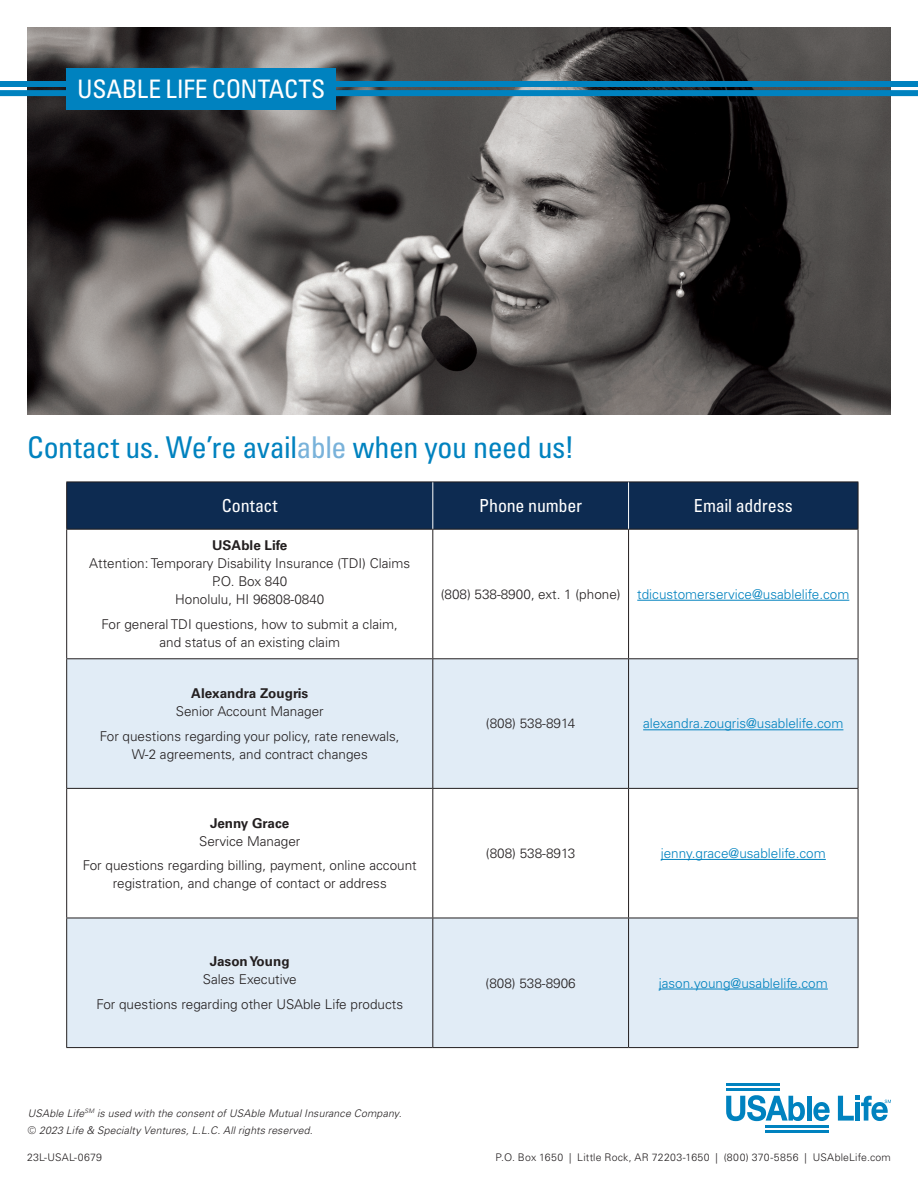
<style>
.page{position:relative;width:918px;height:1188px;background:#fff}
.page>*{position:absolute;margin:0;border:0;box-sizing:border-box;transform-origin:0 0}
.t1{font:condensed 30px "Univers LT Pro";letter-spacing:-.015em;color:#0082bf}
.t2{font:condensed 25.5px "Univers LT Pro";letter-spacing:-.005em;color:#fff}
.t3{font:condensed 18px "Univers LT Pro";letter-spacing:-.01em;color:#fff}
.t4{font:300 13.5px/18px "Univers LT Pro 45";color:#231f20;text-align:center}
.t5{font:300 13.5px "Univers LT Pro 45";color:#0082bf}
.t6{font:700 13.5px "Univers LT Pro 65";color:#231f20}
.t7{font:italic 300 10.5px "Univers LT Pro 45";letter-spacing:.015em;color:#231f20}
.t8{font:300 10.5px "Univers LT Pro 45";letter-spacing:.02em;color:#231f20}
.s1{color:#79b2da}
</style>
<div class="page">
<img style="left:27px;top:27px;width:864px;height:388px">
<div style="left:0;top:81px;width:918px;height:6px;background:#0082bf"></div>
<div style="left:0;top:90px;width:918px;height:6px;background:#0082bf"></div>
<div style="left:66px;top:68px;width:270px;height:41px;background:#0082bf"></div>
<svg style="left:726px;top:1095px;width:79px;height:26px"></svg>
<div style="left:807px;top:1096px;width:5px;height:25px;background:#0082bf"></div>
<svg style="left:813px;top:1102px;width:17px;height:19px"></svg>
<hr style="left:726px;top:1083px;width:53px;height:3px;background:#0082bf">
<hr style="left:726px;top:1088px;width:53px;height:3px;background:#0082bf">
<hr style="left:766px;top:1125px;width:63px;height:3px;background:#0082bf">
<hr style="left:766px;top:1130px;width:63px;height:3px;background:#0082bf">
<svg style="left:838px;top:1096px;width:53px;height:25px"></svg>
<div style="left:67px;top:483px;width:791px;height:46px;background:#0d2b51"></div>
<svg style="left:67px;top:659px;width:791px;height:388px;fill:#e1ecf6"></svg>
<hr style="left:66px;top:530px;width:1px;height:128px;background:#231f20">
<hr style="left:432px;top:530px;width:1px;height:128px;background:#231f20">
<hr style="left:628px;top:530px;width:1px;height:128px;background:#231f20">
<hr style="left:858px;top:530px;width:1px;height:128px;background:#231f20">
<hr style="left:66px;top:658px;width:367px;height:1px;background:#231f20">
<hr style="left:66px;top:659px;width:1px;height:129px;background:#231f20">
<hr style="left:433px;top:658px;width:196px;height:1px;background:#231f20">
<hr style="left:432px;top:659px;width:1px;height:129px;background:#231f20">
<hr style="left:629px;top:658px;width:229px;height:1px;background:#231f20">
<hr style="left:628px;top:659px;width:1px;height:129px;background:#231f20">
<hr style="left:858px;top:659px;width:1px;height:129px;background:#231f20">
<hr style="left:66px;top:788px;width:367px;height:1px;background:#231f20">
<hr style="left:66px;top:789px;width:1px;height:129px;background:#231f20">
<hr style="left:433px;top:788px;width:196px;height:1px;background:#231f20">
<hr style="left:432px;top:789px;width:1px;height:129px;background:#231f20">
<hr style="left:629px;top:788px;width:229px;height:1px;background:#231f20">
<hr style="left:628px;top:789px;width:1px;height:129px;background:#231f20">
<hr style="left:858px;top:789px;width:1px;height:129px;background:#231f20">
<hr style="left:66px;top:918px;width:367px;height:1px;background:#231f20">
<hr style="left:66px;top:918px;width:1px;height:129px;background:#231f20">
<hr style="left:433px;top:918px;width:196px;height:1px;background:#231f20">
<hr style="left:432px;top:918px;width:1px;height:129px;background:#231f20">
<hr style="left:629px;top:918px;width:229px;height:1px;background:#231f20">
<hr style="left:628px;top:918px;width:1px;height:129px;background:#231f20">
<hr style="left:858px;top:918px;width:1px;height:129px;background:#231f20">
<hr style="left:66px;top:1047px;width:367px;height:1px;background:#231f20">
<hr style="left:433px;top:1047px;width:196px;height:1px;background:#231f20">
<hr style="left:629px;top:1047px;width:229px;height:1px;background:#231f20">
<hr style="left:66px;top:482px;width:367px;height:1px;background:#231f20">
<hr style="left:66px;top:482px;width:1px;height:47px;background:#231f20">
<hr style="left:433px;top:482px;width:196px;height:1px;background:#231f20">
<hr style="left:629px;top:482px;width:229px;height:1px;background:#231f20">
<hr style="left:858px;top:482px;width:1px;height:47px;background:#231f20">
<hr style="left:66px;top:529px;width:367px;height:1px;background:#231f20">
<hr style="left:433px;top:529px;width:196px;height:1px;background:#231f20">
<hr style="left:629px;top:529px;width:229px;height:1px;background:#231f20">
<hr style="left:432px;top:482px;width:1px;height:47px;background:#fff">
<hr style="left:628px;top:482px;width:1px;height:47px;background:#fff">
<hr style="left:637px;top:600px;width:212px;height:1px;background:#0082bf">
<hr style="left:643px;top:729px;width:200px;height:1px;background:#0082bf">
<hr style="left:661px;top:859px;width:165px;height:1px;background:#0082bf">
<hr style="left:659px;top:989px;width:169px;height:1px;background:#0082bf">
<p class="t2" style="left:77px;top:73px;width:250px">USABLE LIFE CONTACTS</p>
<p class="t1" style="left:27px;top:428px;width:549px">Contact us. We’re avail<span class="s1">able</span> when you need us!</p>
<p class="t3" style="left:222px;top:494px;width:57px">Contact</p>
<p class="t3" style="left:479px;top:494px;width:104px">Phone number</p>
<p class="t3" style="left:694px;top:494px;width:100px">Email address</p>
<p class="t6" style="left:212px;top:536px;width:77px">USAble Life</p>
<p class="t4" style="left:89px;top:554px;width:322px">Attention: Temporary Disability Insurance (TDI) Claims</p>
<p class="t4" style="left:175px;top:572px;width:151px">P.O. Box 840<br>Honolulu, HI 96808-0840</p>
<p class="t4" style="left:102px;top:615px;width:298px">For general TDI questions, how to submit a claim, and status of an existing claim</p>
<p class="t4" style="left:441px;top:585px;width:181px">(808) 538-8900, ext. 1 (phone)</p>
<p class="t5" style="left:637px;top:585px;width:214px">tdicustomerservice@usablelife.com</p>
<p class="t6" style="left:191px;top:684px;width:118px">Alexandra Zougris</p>
<p class="t4" style="left:176px;top:702px;width:149px">Senior Account Manager</p>
<p class="t4" style="left:100px;top:727px;width:301px">For questions regarding your policy, rate renewals,<br>W-2 agreements, and contract changes</p>
<p class="t6" style="left:210px;top:813px;width:81px">Jenny Grace</p>
<p class="t4" style="left:199px;top:832px;width:103px">Service Manager</p>
<p class="t4" style="left:83px;top:856px;width:335px">For questions regarding billing, payment, online account registration, and change of contact or address</p>
<p class="t6" style="left:210px;top:952px;width:81px">Jason Young</p>
<p class="t4" style="left:203px;top:970px;width:95px">Sales Executive</p>
<p class="t4" style="left:96px;top:995px;width:308px">For questions regarding other USAble Life products</p>
<p class="t7" style="left:28px;top:1107px;width:376px">USAble Life<sup>SM</sup> is used with the consent of USAble Mutual Insurance Company.</p>
<p class="t7" style="left:28px;top:1124px;width:287px">© 2023 Life &amp; Specialty Ventures, L.L.C. All rights reserved.</p>
<p class="t8" style="left:27px;top:1150px;width:77px">23L-USAL-0679</p>
<p class="t4" style="left:486px;top:714px;width:91px">(808) 538-8914</p>
<p class="t5" style="left:643px;top:715px;width:202px">alexandra.zougris@usablelife.com</p>
<p class="t4" style="left:486px;top:844px;width:91px">(808) 538-8913</p>
<p class="t5" style="left:661px;top:844px;width:167px">jenny.grace@usablelife.com</p>
<p class="t4" style="left:486px;top:974px;width:92px">(808) 538-8906</p>
<p class="t5" style="left:659px;top:974px;width:171px">jason.young@usablelife.com</p>
<p class="t8" style="left:496px;top:1150px;width:397px">P.O. Box 1650 | Little Rock, AR 72203-1650 | (800) 370-5856 | USAbleLife.com</p>
</div>
